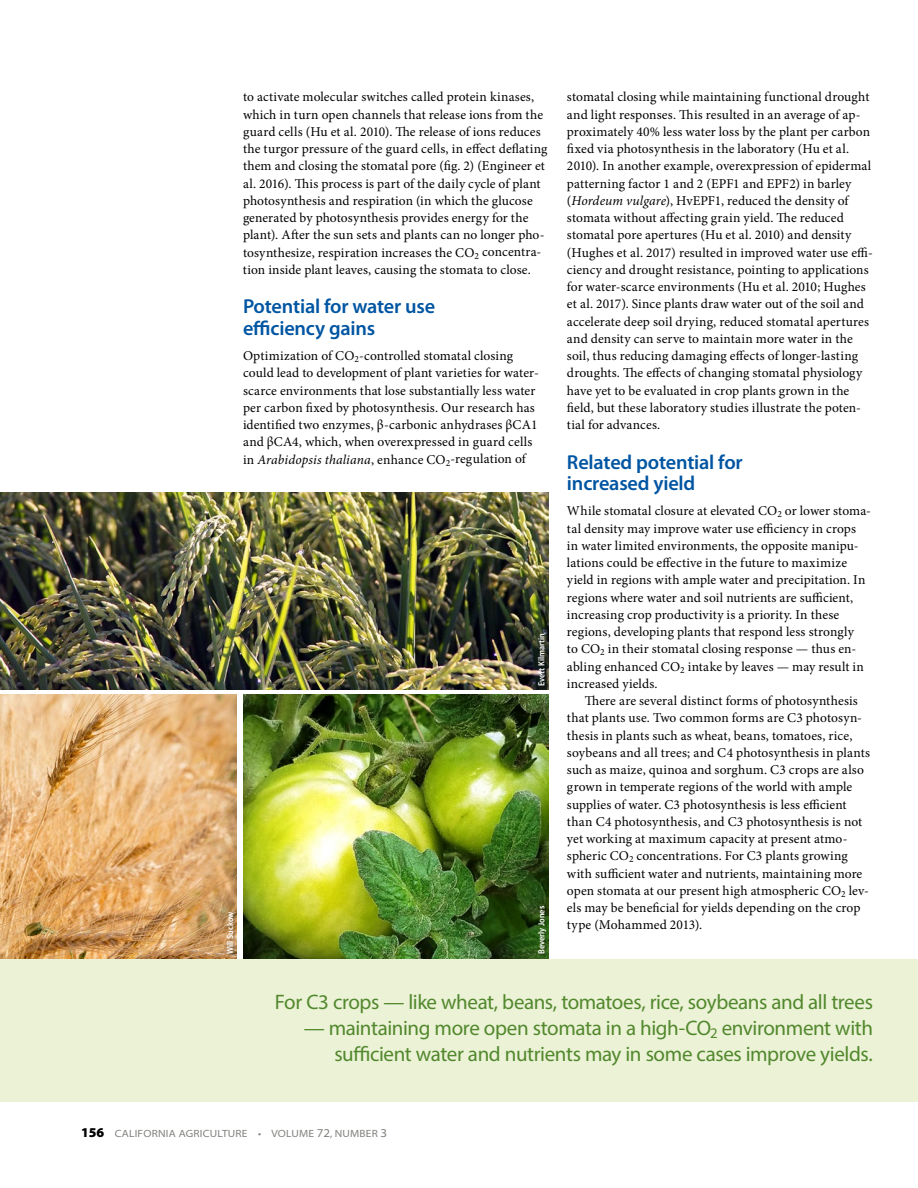
<style>
.page{position:relative;width:918px;height:1188px;background:#fff}
.page>*{position:absolute;margin:0;border:0;box-sizing:border-box;transform-origin:0 0}
.t1{font:21px/25.8px "Myriad Pro";letter-spacing:-.02em;color:#52882d;text-align:right}
.t2{font:600 20.25px/21.8px "Myriad Pro";letter-spacing:-.01em;color:#0055a2}
.t3{font:13.5px/17.2px "Minion Pro";letter-spacing:.01em;color:#000}
.t4{font:semi-expanded 10.5px "Myriad Pro";letter-spacing:.02em;color:#7e817b}
.t5{font:600 semi-condensed 9px "Myriad Pro";color:#fff}
.s1{font-style:italic}
.s2{font-weight:900;font-stretch:normal;font-size:13.5px;color:#000}
.s3{font-size:12px}
</style>
<div class="page">
<img style="left:243px;top:695px;width:306px;height:264px">
<img style="left:0;top:695px;width:237px;height:264px">
<div style="left:0;top:959px;width:918px;height:143px;background:#ebf2d6"></div>
<img style="left:0;top:492px;width:549px;height:198px">
<div style="left:538px;top:633px;width:9px;height:55px;background:#000;opacity:.35"></div>
<div style="left:538px;top:906px;width:12px;height:50px;background:#000;opacity:.35"></div>
<div style="left:227px;top:912px;width:9px;height:45px;background:#000;opacity:.35"></div>
<p class="t3" style="left:243px;top:88px;width:306px">to activate molecular switches called protein kinases, which in turn open channels that release ions from the guard cells (Hu et al. 2010). The release of ions reduces the turgor pressure of the guard cells, in effect deflating them and closing the stomatal pore (fig. 2) (Engineer et al. 2016). This process is part of the daily cycle of plant photosynthesis and respiration (in which the glucose generated by photosynthesis provides energy for the plant). After the sun sets and plants can no longer pho&shy;tosynthesize, respiration increases the CO<sub>2</sub> concentra&shy;tion inside plant leaves, causing the stomata to close.</p>
<h2 class="t2" style="left:243px;top:295px;width:194px">Potential for water use efficiency gains</h2>
<p class="t3" style="left:243px;top:347px;width:297px">Optimization of CO<sub>2</sub>-controlled stomatal closing could lead to development of plant varieties for water&shy;scarce environments that lose substantially less water per carbon fixed by photosynthesis. Our research has identified two enzymes, β-carbonic anhydrases βCA1 and βCA4, which, when overexpressed in guard cells in <span class="s1">Arabidopsis thaliana</span>, enhance CO<sub>2</sub>-regulation of</p>
<p class="t5" style="left:536px;top:686px;width:54px;rotate:-90deg">Evett Kilmartin</p>
<p class="t5" style="left:224px;top:954px;width:44px;rotate:-90deg">Will Suckow</p>
<p class="t5" style="left:536px;top:954px;width:50px;rotate:-90deg">Beverly Jones</p>
<p class="t3" style="left:567px;top:88px;width:307px">stomatal closing while maintaining functional drought and light responses. This resulted in an average of ap&shy;proximately 40% less water loss by the plant per carbon fixed via photosynthesis in the laboratory (Hu et al.<br>2010). In another example, overexpression of epidermal patterning factor 1 and 2 (EPF1 and EPF2) in barley (<span class="s1">Hordeum vulgare</span>), HvEPF1, reduced the density of stomata without affecting grain yield. The reduced stomatal pore apertures (Hu et al. 2010) and density (Hughes et al. 2017) resulted in improved water use effi&shy;ciency and drought resistance, pointing to applications for water-scarce environments (Hu et al. 2010; Hughes et al. 2017). Since plants draw water out of the soil and accelerate deep soil drying, reduced stomatal apertures and density can serve to maintain more water in the soil, thus reducing damaging effects of longer-lasting droughts. The effects of changing stomatal physiology have yet to be evaluated in crop plants grown in the field, but these laboratory studies illustrate the poten&shy;tial for advances.</p>
<h2 class="t2" style="left:567px;top:451px;width:177px">Related potential for increased yield</h2>
<p class="t3" style="left:567px;top:502px;width:306px">While stomatal closure at elevated CO<sub>2</sub> or lower stoma&shy;tal density may improve water use efficiency in crops<br>in water limited environments, the opposite manipu&shy;lations could be effective in the future to maximize yield in regions with ample water and precipitation. In regions where water and soil nutrients are sufficient, increasing crop productivity is a priority. In these regions, developing plants that respond less strongly<br>to CO<sub>2</sub> in their stomatal closing response — thus en&shy;abling enhanced CO<sub>2</sub> intake by leaves — may result in increased yields.</p>
<p class="t3" style="left:567px;top:692px;width:305px;text-indent:18px">There are several distinct forms of photosynthesis that plants use. Two common forms are C3 photosyn&shy;thesis in plants such as wheat, beans, tomatoes, rice, soybeans and all trees; and C4 photosynthesis in plants such as maize, quinoa and sorghum. C3 crops are also grown in temperate regions of the world with ample supplies of water. C3 photosynthesis is less efficient than C4 photosynthesis, and C3 photosynthesis is not yet working at maximum capacity at present atmo&shy;spheric CO<sub>2</sub> concentrations. For C3 plants growing with sufficient water and nutrients, maintaining more open stomata at our present high atmospheric CO<sub>2</sub> lev&shy;els may be beneficial for yields depending on the crop type (Mohammed 2013).</p>
<h1 class="t1" style="left:275px;top:989px;width:600px">For C3 crops — like wheat, beans, tomatoes, rice, soybeans and all trees</h1>
<h1 class="t1" style="left:304px;top:1015px;width:571px">— maintaining more open stomata in a high-CO<sub>2</sub> environment with sufficient water and nutrients may in some cases improve yields.</h1>
<p class="t4" style="left:81px;top:1127px;width:308px"><span class="s2">156</span> CALIFORNIA AGRICULTURE • VOLUME <span class="s3">72</span>, NUMBER <span class="s3">3</span></p>
</div>
